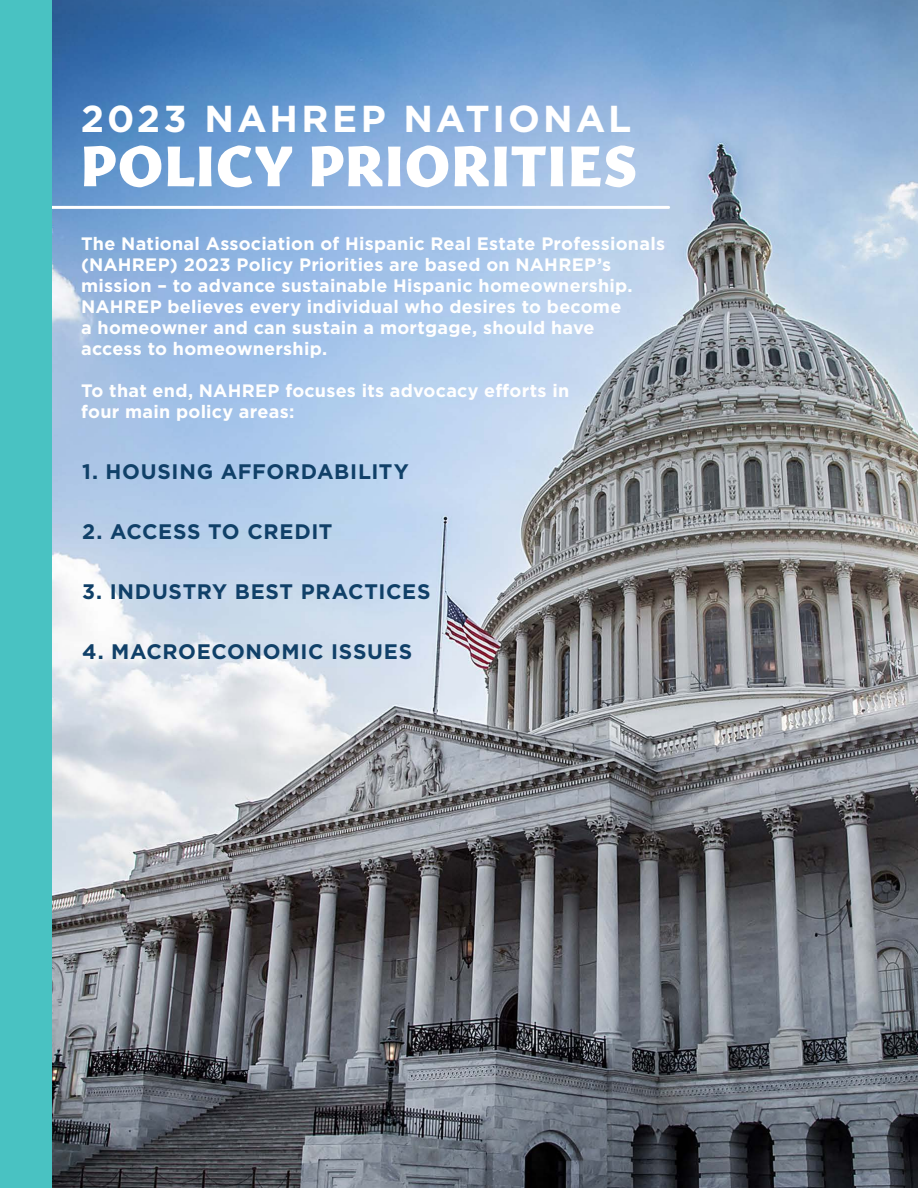
<style>
.page{position:relative;width:918px;height:1188px;background:#fff}
.page>*{position:absolute;margin:0;border:0;box-sizing:border-box;transform-origin:0 0}
.t1{font:56.25px "Gitan Latn Eb";letter-spacing:.02em;color:#fff}
.t2{font:700 37.5px "Gotham";letter-spacing:.08em;color:#fff}
.t3{font:700 21px "Gotham";letter-spacing:.03em;color:#104068}
.t4{font:700 18px/21px "Gotham";letter-spacing:.015em;color:#fff}
</style>
<div class="page">
<img style="left:52px;top:0;width:866px;height:1188px">
<hr style="left:39px;top:206px;width:630px;height:3px;background:#fff">
<div style="left:0;top:0;width:52px;height:1188px;background:#49c2c2"></div>
<h2 class="t2" style="left:81px;top:94px;width:552px">2023 NAHREP NATIONAL</h2>
<h1 class="t1" style="left:81px;top:116px;width:558px">POLICY PRIORITIES</h1>
<p class="t4" style="left:81px;top:233px;width:585px">The National Association of Hispanic Real Estate Professionals (NAHREP) 2023 Policy Priorities are based on NAHREP’s mission – to advance sustainable Hispanic homeownership.<br>NAHREP believes every individual who desires to become<br>a homeowner and can sustain a mortgage, should have<br>access to homeownership.</p>
<p class="t4" style="left:81px;top:380px;width:490px">To that end, NAHREP focuses its advocacy efforts in four main policy areas:</p>
<p class="t3" style="left:82px;top:458px;width:328px">1. HOUSING AFFORDABILITY</p>
<p class="t3" style="left:82px;top:518px;width:252px">2. ACCESS TO CREDIT</p>
<p class="t3" style="left:82px;top:578px;width:350px">3. INDUSTRY BEST PRACTICES</p>
<p class="t3" style="left:82px;top:638px;width:332px">4. MACROECONOMIC ISSUES</p>
</div>
